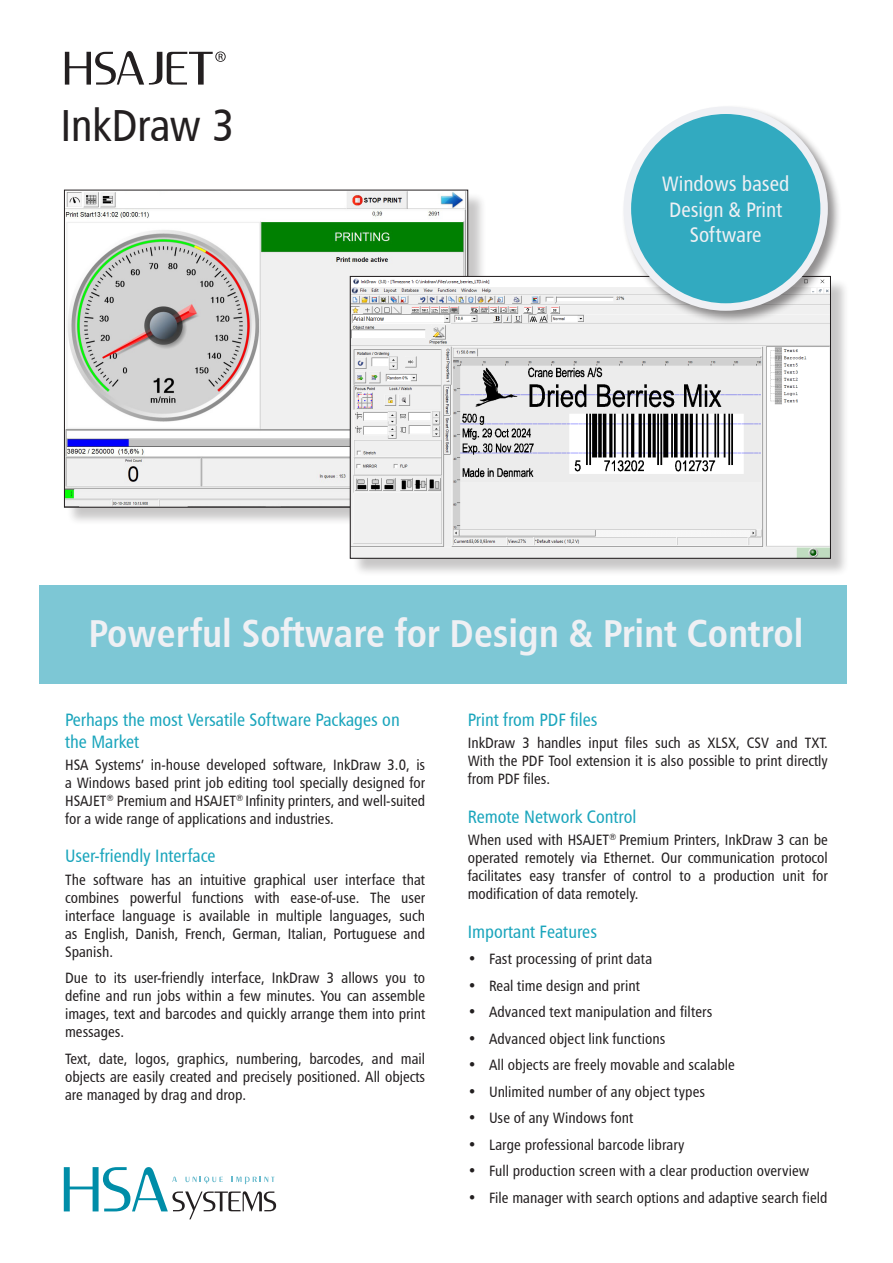
<style>
.page{position:relative;width:893px;height:1263px;background:#fff}
.page>*{position:absolute;margin:0;border:0;box-sizing:border-box;transform-origin:0 0}
.O1{font:45px "Humanist 777 BT Roman Condensed B";letter-spacing:-.015em;color:#231f20}
.h1_light_center_26pt{font:39px "Humanist 777 BT Bold Condensed B";color:#eff0f4}
.h1_light_center_14pt{font:21px/25.2px "Humanist 777 BT Roman Condensed B";color:#eff0f4;text-align:center}
.O2{font:18px/21.6px "Humanist 777 BT Roman Condensed B";color:#1aa5bc}
.B1{font:15px/18px "Humanist 777 BT Roman Condensed B";color:#231f20;text-align:justify}
</style>
<div class="page">
<svg style="left:65px;top:51px;width:161px;height:34px"></svg>
<div style="left:67px;top:192px;width:419px;height:333px;background:#231f20;opacity:.25"></div>
<img style="left:66px;top:192px;width:400px;height:313px">
<div style="left:352px;top:279px;width:497px;height:298px;background:#231f20;opacity:.25"></div>
<img style="left:352px;top:278px;width:476px;height:278px">
<div style="left:39px;top:585px;width:808px;height:98px;background:#7dc7d5"></div>
<div style="left:621px;top:104px;width:221px;height:221px;background:#231f20;opacity:.5"></div>
<div style="left:627px;top:110px;width:197px;height:197px;background:#32aac0;border-radius:50%"></div>
<div style="left:624px;top:106px;width:204px;height:205px;border:8px solid #eff0f4;border-radius:50%"></div>
<svg style="left:64px;top:1167px;width:212px;height:52px"></svg>
<p class="O1" style="left:61px;top:97px;width:175px">InkDraw 3</p>
<p class="h1_light_center_14pt" style="left:662px;top:171px;width:129px">Windows based<br>Design &amp; Print<br>Software</p>
<p class="h1_light_center_26pt" style="left:89px;top:608px;width:716px">Powerful Software for Design &amp; Print Control</p>
<p class="O2" style="left:65px;top:708px;width:336px">Perhaps the most Versatile Software Packages on the Market</p>
<p class="B1" style="left:65px;top:755px;width:362px">HSA Systems’ in-house developed software, InkDraw 3.0, is a Windows based print job editing tool specially designed for HSAJET<sup>®</sup> Premium and HSAJET<sup>®</sup> Infinity printers, and well-suited for a wide range of applications and industries.</p>
<p class="O2" style="left:65px;top:845px;width:152px">User-friendly Interface</p>
<p class="B1" style="left:65px;top:870px;width:362px">The software has an intuitive graphical user interface that combines powerful functions with ease-of-use. The user interface language is available in multiple languages, such as English, Danish, French, German, Italian, Portuguese and Spanish.</p>
<p class="B1" style="left:65px;top:969px;width:362px">Due to its user-friendly interface, InkDraw 3 allows you to define and run jobs within a few minutes. You can assemble images, text and barcodes and quickly arrange them into print messages.</p>
<p class="B1" style="left:65px;top:1049px;width:362px">Text, date, logos, graphics, numbering, barcodes, and mail objects are easily created and precisely positioned. All objects are managed by drag and drop.</p>
<p class="O2" style="left:468px;top:708px;width:131px">Print from PDF files</p>
<p class="B1" style="left:468px;top:734px;width:362px">InkDraw 3 handles input files such as XLSX, CSV and TXT.<br>With the PDF Tool extension it is also possible to print directly from PDF files.</p>
<p class="O2" style="left:468px;top:805px;width:170px">Remote Network Control</p>
<p class="B1" style="left:468px;top:831px;width:362px">When used with HSAJET<sup>®</sup> Premium Printers, InkDraw 3 can be operated remotely via Ethernet. Our communication protocol facilitates easy transfer of control to a production unit for modification of data remotely.</p>
<p class="O2" style="left:468px;top:920px;width:131px">Important Features</p>
<p class="B1" style="left:468px;top:950px;width:186px">• Fast processing of print data</p>
<p class="B1" style="left:468px;top:976px;width:174px">• Real time design and print</p>
<p class="B1" style="left:468px;top:1003px;width:246px">• Advanced text manipulation and filters</p>
<p class="B1" style="left:468px;top:1029px;width:199px">• Advanced object link functions</p>
<p class="B1" style="left:468px;top:1056px;width:269px">• All objects are freely movable and scalable</p>
<p class="B1" style="left:468px;top:1082px;width:239px">• Unlimited number of any object types</p>
<p class="B1" style="left:468px;top:1109px;width:167px">• Use of any Windows font</p>
<p class="B1" style="left:468px;top:1135px;width:218px">• Large professional barcode library</p>
<p class="B1" style="left:468px;top:1162px;width:343px">• Full production screen with a clear production overview</p>
<p class="B1" style="left:468px;top:1188px;width:361px">• File manager with search options and adaptive search field</p>
</div>
